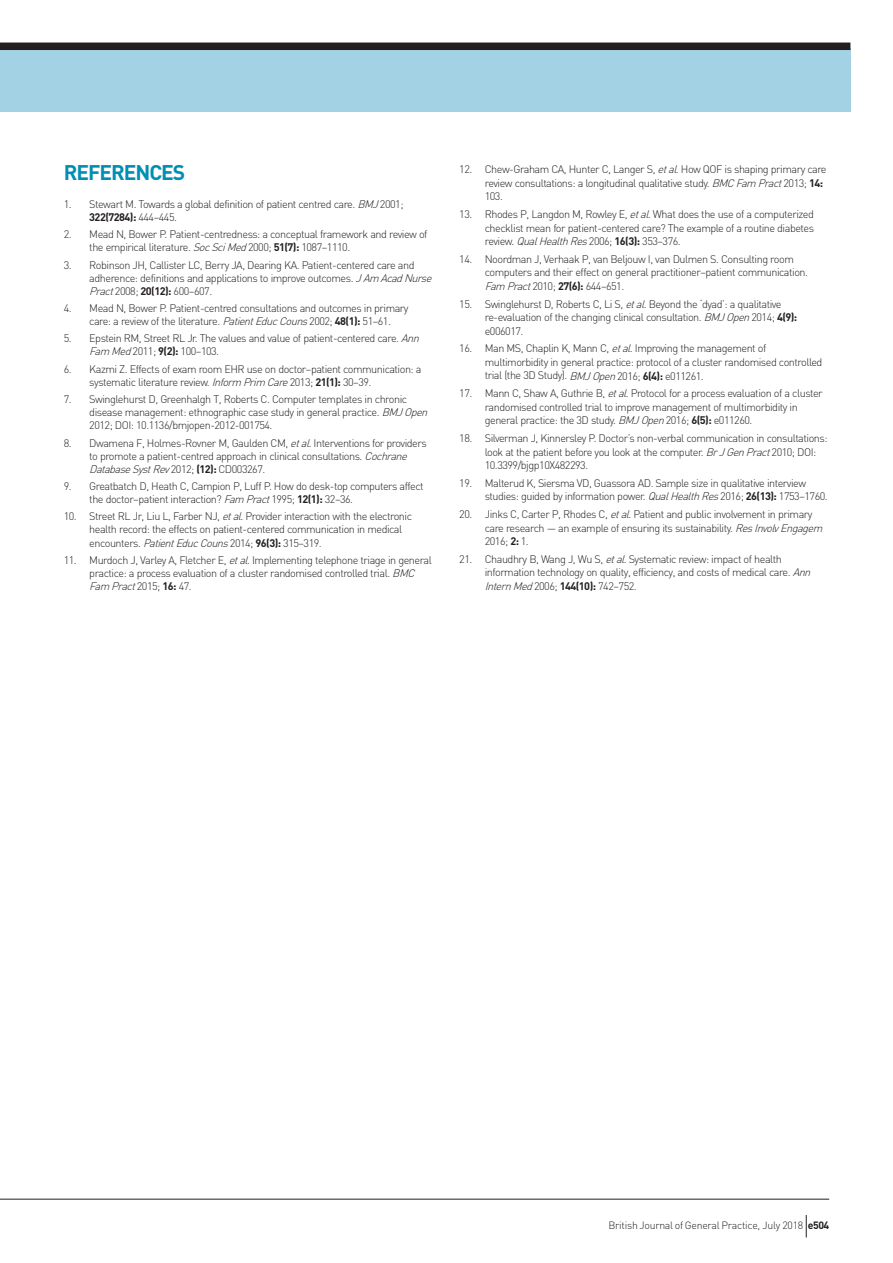
<style>
.page{position:relative;width:893px;height:1263px;background:#fff}
.page>*{position:absolute;margin:0;border:0;box-sizing:border-box;transform-origin:0 0}
.t1{font:700 21px "DIN";letter-spacing:-.05em;color:#008fb3}
.t2{font:300 10.8px/13.5px "DIN";letter-spacing:-.045em;color:#231f20}
.t3{font:300 10.5px "DIN";letter-spacing:-.025em;color:#231f20}
.s1{font-style:italic}
.s2{font-weight:700}
</style>
<div class="page">
<div style="left:0;top:48px;width:850px;height:64px;background:#a2d2e3"></div>
<div style="left:0;top:43px;width:850px;height:7px;background:#231f20"></div>
<hr style="left:0;top:1199px;width:829px;height:1px;background:#231f20">
<svg style="left:806px;top:1215px;width:1px;height:22px"></svg>
<h1 class="t1" style="left:64px;top:159px;width:123px">REFERENCES</h1>
<p class="t2" style="left:89px;top:197px;width:316px;line-height:13px;text-indent:-26px">1. Stewart M. Towards a global definition of patient centred care. <span class="s1">BMJ</span>2001;<br><span class="s2">322(7284):</span> 444–445.</p>
<p class="t2" style="left:89px;top:228px;width:340px;line-height:13px;text-indent:-26px">2. Mead N, Bower P. Patient-centredness: a conceptual framework and review of the empirical literature. <span class="s1">SocSciMed</span>2000; <span class="s2">51(7):</span> 1087–1110.</p>
<p class="t2" style="left:89px;top:258px;width:347px;line-height:13px;text-indent:-26px">3. Robinson JH, Callister LC, Berry JA, Dearing KA. Patient-centered care and adherence: definitions and applications to improve outcomes. <span class="s1">JAm AcadNurse<br>Pract</span>2008; <span class="s2">20(12):</span> 600–607.</p>
<p class="t2" style="left:89px;top:301px;width:321px;line-height:13px;text-indent:-26px">4. Mead N, Bower P. Patient-centred consultations and outcomes in primary care: a review of the literature. <span class="s1">PatientEducCouns</span>2002; <span class="s2">48(1):</span> 51–61.</p>
<p class="t2" style="left:89px;top:332px;width:334px;line-height:13px;text-indent:-26px">5. Epstein RM, Street RL Jr. The values and value of patient-centered care. <span class="s1">Ann<br>Fam Med</span>2011; <span class="s2">9(2):</span> 100–103.</p>
<p class="t2" style="left:89px;top:362px;width:334px;line-height:13px;text-indent:-26px">6. Kazmi Z. Effects of exam room EHR use on doctor–patient communication: a systematic literature review. <span class="s1">Inform Prim Care</span>2013; <span class="s2">21(1):</span> 30–39.</p>
<p class="t2" style="left:89px;top:393px;width:343px;line-height:13px;text-indent:-26px">7. Swinglehurst D, Greenhalgh T, Roberts C. Computer templates in chronic disease management: ethnographic case study in general practice. <span class="s1">BMJOpen<br></span>2012; DOI: 10.1136/bmjopen-2012-001754.</p>
<p class="t2" style="left:89px;top:436px;width:339px;line-height:13px;text-indent:-26px">8. Dwamena F, Holmes-Rovner M, Gaulden CM, <span class="s1">etal</span>. Interventions for providers to promote a patient-centred approach in clinical consultations. <span class="s1">Cochrane<br>DatabaseSystRev</span>2012; <span class="s2">(12):</span> CD003267.</p>
<p class="t2" style="left:89px;top:479px;width:336px;line-height:13px;text-indent:-26px">9. Greatbatch D, Heath C, Campion P, Luff P. How do desk-top computers affect the doctor–patient interaction? <span class="s1">Fam Pract</span>1995; <span class="s2">12(1):</span> 32–36.</p>
<p class="t2" style="left:89px;top:510px;width:324px;line-height:13px;text-indent:-26px">10. Street RL Jr, Liu L, Farber NJ, <span class="s1">etal</span>. Provider interaction with the electronic health record: the effects on patient-centered communication in medical encounters. <span class="s1">PatientEducCouns</span>2014; <span class="s2">96(3):</span> 315–319.</p>
<p class="t2" style="left:89px;top:553px;width:344px;line-height:13px;text-indent:-26px">11. Murdoch J, Varley A, Fletcher E, <span class="s1">etal</span>. Implementing telephone triage in general practice: a process evaluation of a cluster randomised controlled trial. <span class="s1">BMC<br>Fam Pract</span>2015; <span class="s2">16:</span> 47.</p>
<p class="t2" style="left:485px;top:163px;width:343px;text-indent:-26px">12. Chew-Graham CA, Hunter C, Langer S, <span class="s1">etal</span>. How QOF is shaping primary care review consultations: a longitudinal qualitative study. <span class="s1">BMCFam Pract</span>2013; <span class="s2">14:<br></span>103.</p>
<p class="t2" style="left:485px;top:207px;width:331px;text-align:justify;text-indent:-26px">13. Rhodes P, Langdon M, Rowley E, <span class="s1">etal</span>. What does the use of a computerized checklist mean for patient-centered care? The example of a routine diabetes review. <span class="s1">QualHealthRes</span>2006; <span class="s2">16(3):</span> 353–376.</p>
<p class="t2" style="left:485px;top:252px;width:325px;text-indent:-26px">14. Noordman J, Verhaak P, van Beljouw I, van Dulmen S. Consulting room computers and their effect on general practitioner–patient communication.<br><span class="s1">Fam Pract</span>2010; <span class="s2">27(6):</span> 644–651.</p>
<p class="t2" style="left:485px;top:297px;width:314px;text-indent:-26px">15. Swinglehurst D, Roberts C, Li S, <span class="s1">etal</span>. Beyond the ‘dyad’: a qualitative re-evaluation of the changing clinical consultation. <span class="s1">BMJOpen</span>2014; <span class="s2">4(9): </span>e006017.</p>
<p class="t2" style="left:485px;top:342px;width:339px;text-indent:-26px">16. Man MS, Chaplin K, Mann C, <span class="s1">etal</span>. Improving the management of multimorbidity in general practice: protocol of a cluster randomised controlled trial (the 3D Study). <span class="s1">BMJOpen</span>2016; <span class="s2">6(4):</span> e011261.</p>
<p class="t2" style="left:485px;top:386px;width:339px;text-indent:-26px">17. Mann C, Shaw A, Guthrie B, <span class="s1">etal</span>. Protocol for a process evaluation of a cluster randomised controlled trial to improve management of multimorbidity in general practice: the 3D study. <span class="s1">BMJOpen</span>2016; <span class="s2">6(5):</span> e011260.</p>
<p class="t2" style="left:485px;top:431px;width:344px;text-indent:-26px">18. Silverman J, Kinnersley P. Doctor’s non-verbal communication in consultations: look at the patient before you look at the computer. <span class="s1">BrJGenPract</span>2010; DOI:<br>10.3399/bjgp10X482293.</p>
<p class="t2" style="left:485px;top:476px;width:344px;text-indent:-26px">19. Malterud K, Siersma VD, Guassora AD. Sample size in qualitative interview studies: guided by information power. <span class="s1">QualHealthRes</span>2016; <span class="s2">26(13):</span> 1753–1760.</p>
<p class="t2" style="left:485px;top:507px;width:343px;text-indent:-26px">20. Jinks C, Carter P, Rhodes C, <span class="s1">etal</span>. Patient and public involvement in primary care research — an example of ensuring its sustainability. <span class="s1">ResInvolvEngagem<br></span>2016; <span class="s2">2:</span> 1.</p>
<p class="t2" style="left:485px;top:552px;width:331px;text-indent:-26px">21. Chaudhry B, Wang J, Wu S, <span class="s1">etal</span>. Systematic review: impact of health information technology on quality, efficiency, and costs of medical care. <span class="s1">Ann<br>InternMed</span>2006; <span class="s2">144(10):</span> 742–752.</p>
<p class="t3" style="left:608px;top:1219px;width:222px">British Journal of General Practice, July 2018 <span class="s2">e504</span></p>
</div>
